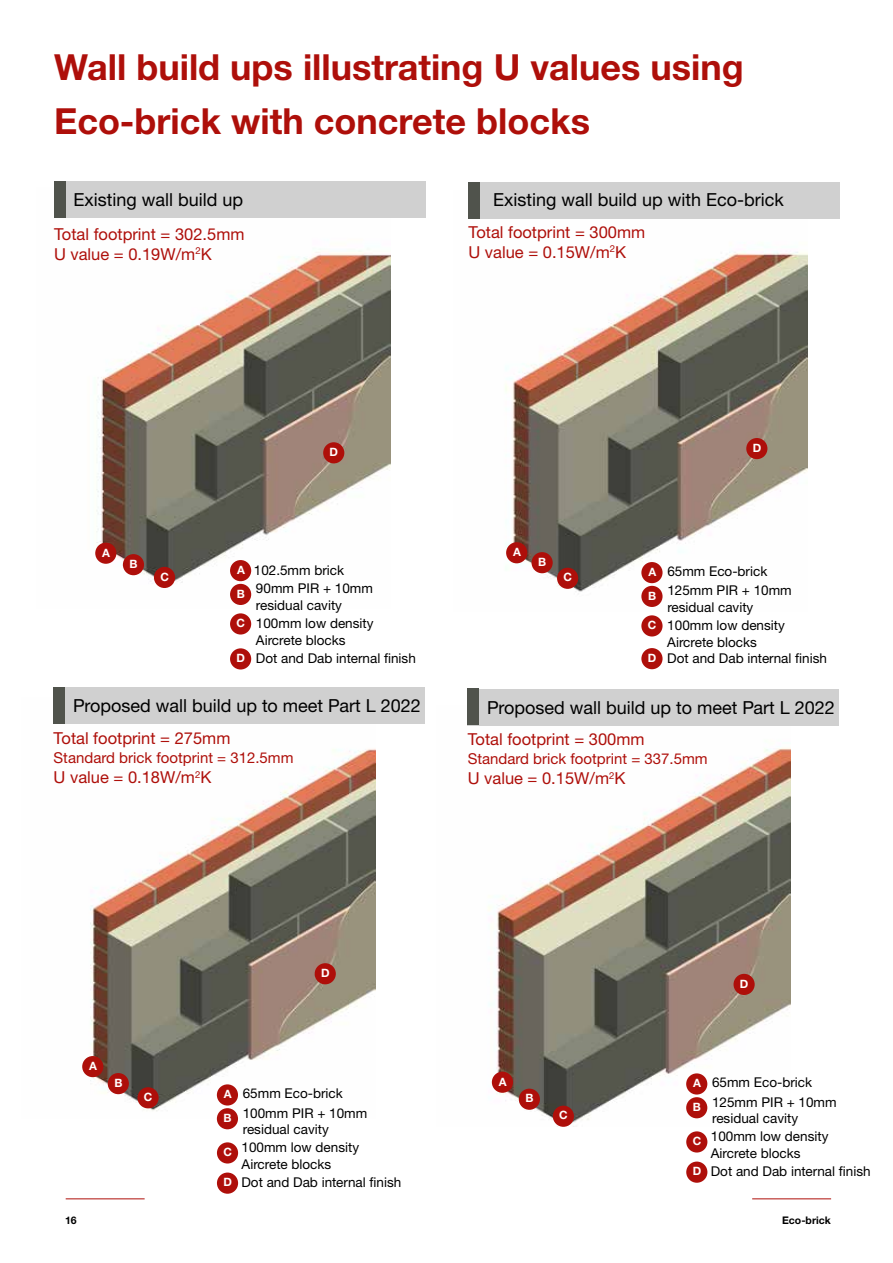
<style>
.page{position:relative;width:893px;height:1263px;background:#fff}
.page>*{position:absolute;margin:0;border:0;box-sizing:border-box;transform-origin:0 0}
.t1{font:700 36px/54px "Helvetica Neue LTW1 G";color:#ae0f0a}
.t2{font:18px "Helvetica Neue LTW1 G";color:#000}
.t3{font:16.5px/19.8px "Helvetica Neue LTW1 G";color:#ae0f0a}
.t4{font:15px "Helvetica Neue LTW1 G";color:#ae0f0a}
.t5{font:13.5px/16.2px "Helvetica Neue LTW1 G";color:#000}
.t6{font:700 11.55px "Helvetica Neue LTW1 G";color:#fff}
.t7{font:700 10.5px "Helvetica Neue LTW1 G";color:#000}
</style>
<div class="page">
<hr style="left:66px;top:1198px;width:79px;height:1px;background:#ae0f0a">
<hr style="left:752px;top:1198px;width:79px;height:1px;background:#ae0f0a">
<img style="left:95px;top:251px;width:295px;height:354px">
<img style="left:468px;top:191px;width:340px;height:416px">
<img style="left:467px;top:706px;width:324px;height:421px">
<img style="left:53px;top:697px;width:323px;height:421px">
<div style="left:54px;top:182px;width:371px;height:36px;background:#d0d0d0"></div>
<div style="left:468px;top:689px;width:371px;height:36px;background:#d0d0d0"></div>
<div style="left:54px;top:688px;width:371px;height:36px;background:#d0d0d0"></div>
<div style="left:469px;top:182px;width:371px;height:37px;background:#d0d0d0"></div>
<div style="left:54px;top:181px;width:11px;height:37px;background:#50534c"></div>
<div style="left:468px;top:688px;width:11px;height:37px;background:#50534c"></div>
<div style="left:54px;top:687px;width:11px;height:37px;background:#50534c"></div>
<div style="left:469px;top:182px;width:11px;height:37px;background:#50534c"></div>
<div style="left:95px;top:543px;width:21px;height:21px;background:#ae0f0a;border-radius:50%"></div>
<div style="left:506px;top:542px;width:21px;height:21px;background:#ae0f0a;border-radius:50%"></div>
<div style="left:230px;top:560px;width:21px;height:21px;background:#ae0f0a;border-radius:50%"></div>
<div style="left:641px;top:562px;width:21px;height:21px;background:#ae0f0a;border-radius:50%"></div>
<div style="left:217px;top:1084px;width:21px;height:21px;background:#ae0f0a;border-radius:50%"></div>
<div style="left:686px;top:1073px;width:21px;height:21px;background:#ae0f0a;border-radius:50%"></div>
<div style="left:492px;top:1071px;width:21px;height:22px;background:#ae0f0a;border-radius:50%"></div>
<div style="left:82px;top:1056px;width:21px;height:21px;background:#ae0f0a;border-radius:50%"></div>
<div style="left:123px;top:554px;width:21px;height:21px;background:#ae0f0a;border-radius:50%"></div>
<div style="left:531px;top:552px;width:22px;height:21px;background:#ae0f0a;border-radius:50%"></div>
<div style="left:230px;top:584px;width:21px;height:21px;background:#ae0f0a;border-radius:50%"></div>
<div style="left:641px;top:586px;width:21px;height:21px;background:#ae0f0a;border-radius:50%"></div>
<div style="left:217px;top:1108px;width:21px;height:21px;background:#ae0f0a;border-radius:50%"></div>
<div style="left:686px;top:1097px;width:21px;height:21px;background:#ae0f0a;border-radius:50%"></div>
<div style="left:519px;top:1089px;width:21px;height:21px;background:#ae0f0a;border-radius:50%"></div>
<div style="left:108px;top:1073px;width:21px;height:21px;background:#ae0f0a;border-radius:50%"></div>
<div style="left:154px;top:567px;width:21px;height:21px;background:#ae0f0a;border-radius:50%"></div>
<div style="left:557px;top:568px;width:21px;height:21px;background:#ae0f0a;border-radius:50%"></div>
<div style="left:230px;top:613px;width:21px;height:21px;background:#ae0f0a;border-radius:50%"></div>
<div style="left:641px;top:615px;width:21px;height:21px;background:#ae0f0a;border-radius:50%"></div>
<div style="left:217px;top:1142px;width:21px;height:21px;background:#ae0f0a;border-radius:50%"></div>
<div style="left:686px;top:1131px;width:21px;height:21px;background:#ae0f0a;border-radius:50%"></div>
<div style="left:553px;top:1106px;width:21px;height:21px;background:#ae0f0a;border-radius:50%"></div>
<div style="left:137px;top:1087px;width:22px;height:21px;background:#ae0f0a;border-radius:50%"></div>
<div style="left:323px;top:442px;width:21px;height:21px;background:#ae0f0a;border-radius:50%"></div>
<div style="left:746px;top:438px;width:21px;height:21px;background:#ae0f0a;border-radius:50%"></div>
<div style="left:230px;top:648px;width:21px;height:21px;background:#ae0f0a;border-radius:50%"></div>
<div style="left:641px;top:648px;width:21px;height:21px;background:#ae0f0a;border-radius:50%"></div>
<div style="left:217px;top:1172px;width:21px;height:22px;background:#ae0f0a;border-radius:50%"></div>
<div style="left:686px;top:1161px;width:21px;height:22px;background:#ae0f0a;border-radius:50%"></div>
<div style="left:733px;top:974px;width:22px;height:21px;background:#ae0f0a;border-radius:50%"></div>
<div style="left:315px;top:963px;width:21px;height:21px;background:#ae0f0a;border-radius:50%"></div>
<h1 class="t1" style="left:54px;top:40px;width:691px">Wall build ups illustrating U values using<br>Eco-brick with concrete blocks</h1>
<h2 class="t2" style="left:73px;top:189px;width:171px">Existing wall build up</h2>
<p class="t3" style="left:54px;top:224px;width:192px">Total footprint = 302.5mm<br>U value = 0.19W/m<sup>2</sup>K</p>
<p class="t6" style="left:330px;top:445px;width:10px">D</p>
<h2 class="t2" style="left:493px;top:189px;width:292px">Existing wall build up with Eco-brick</h2>
<p class="t3" style="left:468px;top:222px;width:178px">Total footprint = 300mm<br>U value = 0.15W/m<sup>2</sup>K</p>
<p class="t6" style="left:753px;top:440px;width:10px">D</p>
<p class="t6" style="left:102px;top:545px;width:9px">A</p>
<p class="t6" style="left:513px;top:545px;width:9px">A</p>
<p class="t6" style="left:237px;top:563px;width:9px">A</p>
<p class="t6" style="left:648px;top:565px;width:9px">A</p>
<p class="t6" style="left:130px;top:557px;width:10px">B</p>
<p class="t6" style="left:538px;top:555px;width:10px">B</p>
<p class="t6" style="left:237px;top:586px;width:10px">B</p>
<p class="t6" style="left:648px;top:588px;width:10px">B</p>
<p class="t5" style="left:254px;top:562px;width:92px">102.5mm brick</p>
<p class="t5" style="left:667px;top:563px;width:102px">65mm Eco-brick</p>
<p class="t6" style="left:160px;top:569px;width:10px">C</p>
<p class="t6" style="left:563px;top:570px;width:10px">C</p>
<p class="t6" style="left:236px;top:616px;width:10px">C</p>
<p class="t6" style="left:648px;top:618px;width:10px">C</p>
<p class="t5" style="left:256px;top:580px;width:118px">90mm PIR + 10mm residual cavity</p>
<p class="t5" style="left:667px;top:582px;width:126px">125mm PIR + 10mm residual cavity</p>
<p class="t5" style="left:256px;top:615px;width:119px">100mm low density<br>Aircrete blocks</p>
<p class="t5" style="left:667px;top:617px;width:119px">100mm low density<br>Aircrete blocks</p>
<p class="t5" style="left:256px;top:650px;width:161px">Dot and Dab internal finish</p>
<p class="t5" style="left:667px;top:650px;width:161px">Dot and Dab internal finish</p>
<p class="t6" style="left:236px;top:651px;width:10px">D</p>
<p class="t6" style="left:648px;top:650px;width:10px">D</p>
<h2 class="t2" style="left:73px;top:695px;width:349px">Proposed wall build up to meet Part L 2022</h2>
<h2 class="t2" style="left:487px;top:696px;width:349px">Proposed wall build up to meet Part L 2022</h2>
<p class="t3" style="left:54px;top:728px;width:178px">Total footprint = 275mm</p>
<p class="t4" style="left:54px;top:749px;width:241px">Standard brick footprint = 312.5mm</p>
<p class="t3" style="left:54px;top:767px;width:159px">U value = 0.18W/m<sup>2</sup>K</p>
<p class="t6" style="left:89px;top:1059px;width:9px">A</p>
<p class="t6" style="left:321px;top:966px;width:10px">D</p>
<p class="t3" style="left:468px;top:729px;width:178px">Total footprint = 300mm</p>
<p class="t4" style="left:468px;top:750px;width:241px">Standard brick footprint = 337.5mm</p>
<p class="t3" style="left:468px;top:768px;width:159px">U value = 0.15W/m<sup>2</sup>K</p>
<p class="t6" style="left:740px;top:976px;width:10px">D</p>
<p class="t6" style="left:114px;top:1075px;width:10px">B</p>
<p class="t6" style="left:144px;top:1090px;width:10px">C</p>
<p class="t6" style="left:224px;top:1087px;width:9px">A</p>
<p class="t6" style="left:223px;top:1111px;width:10px">B</p>
<p class="t6" style="left:223px;top:1145px;width:10px">C</p>
<p class="t6" style="left:223px;top:1175px;width:10px">D</p>
<p class="t5" style="left:712px;top:1074px;width:102px">65mm Eco-brick</p>
<p class="t6" style="left:499px;top:1074px;width:9px">A</p>
<p class="t6" style="left:693px;top:1076px;width:9px">A</p>
<p class="t5" style="left:243px;top:1085px;width:102px">65mm Eco-brick</p>
<p class="t6" style="left:525px;top:1091px;width:10px">B</p>
<p class="t5" style="left:243px;top:1105px;width:126px">100mm PIR + 10mm residual cavity</p>
<p class="t5" style="left:712px;top:1094px;width:126px">125mm PIR + 10mm residual cavity</p>
<p class="t6" style="left:693px;top:1100px;width:10px">B</p>
<p class="t6" style="left:559px;top:1108px;width:10px">C</p>
<p class="t5" style="left:242px;top:1139px;width:119px">100mm low density<br>Aircrete blocks</p>
<p class="t5" style="left:711px;top:1128px;width:119px">100mm low density<br>Aircrete blocks</p>
<p class="t6" style="left:693px;top:1134px;width:10px">C</p>
<p class="t5" style="left:711px;top:1163px;width:161px">Dot and Dab internal finish</p>
<p class="t6" style="left:693px;top:1164px;width:10px">D</p>
<p class="t5" style="left:241px;top:1174px;width:161px">Dot and Dab internal finish</p>
<p class="t7" style="left:65px;top:1214px;width:13px">16</p>
<p class="t7" style="left:782px;top:1214px;width:50px">Eco-brick</p>
</div>
